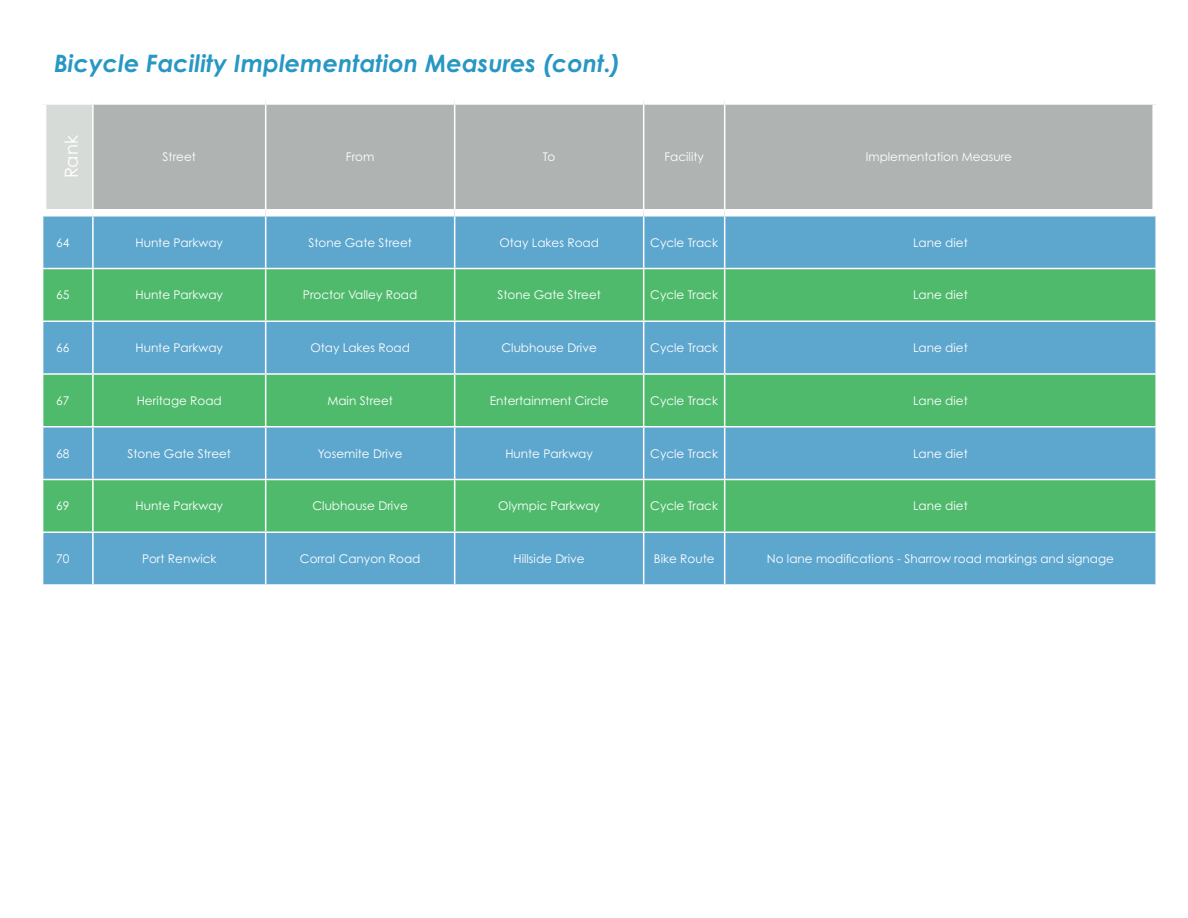
<style>
.page{position:relative;width:1188px;height:918px;background:#fff}
.page>*{position:absolute;margin:0;border:0;box-sizing:border-box;transform-origin:0 0}
.Table_Title{font:italic 700 24px "Century Gothic Pro";color:#2797c4}
.t1{font:18px "Century Gothic Pro";color:#fff}
.t2{font:12px "Century Gothic Pro";color:#fff}
</style>
<div class="page">
<div style="left:43px;top:101px;width:50px;height:112px;background:#d7dbd8"></div>
<div style="left:94px;top:105px;width:1058px;height:104px;background:#afb4b2"></div>
<div style="left:43px;top:217px;width:1112px;height:367px;background:#5da6ce"></div>
<svg style="left:43px;top:269px;width:1112px;height:263px;background:#56b294"></svg>
<hr style="left:42px;top:321px;width:51px;height:1px;background:#fff">
<hr style="left:93px;top:321px;width:173px;height:1px;background:#fff">
<hr style="left:266px;top:321px;width:189px;height:1px;background:#fff">
<hr style="left:455px;top:321px;width:189px;height:1px;background:#fff">
<hr style="left:644px;top:321px;width:81px;height:1px;background:#fff">
<hr style="left:725px;top:321px;width:432px;height:1px;background:#fff">
<hr style="left:42px;top:373px;width:51px;height:2px;background:#fff">
<hr style="left:93px;top:373px;width:173px;height:2px;background:#fff">
<hr style="left:266px;top:373px;width:189px;height:2px;background:#fff">
<hr style="left:455px;top:373px;width:189px;height:2px;background:#fff">
<hr style="left:644px;top:373px;width:81px;height:2px;background:#fff">
<hr style="left:725px;top:373px;width:432px;height:2px;background:#fff">
<hr style="left:42px;top:426px;width:51px;height:2px;background:#fff">
<hr style="left:93px;top:426px;width:173px;height:2px;background:#fff">
<hr style="left:266px;top:426px;width:189px;height:2px;background:#fff">
<hr style="left:455px;top:426px;width:189px;height:2px;background:#fff">
<hr style="left:644px;top:426px;width:81px;height:2px;background:#fff">
<hr style="left:725px;top:426px;width:432px;height:2px;background:#fff">
<hr style="left:42px;top:479px;width:51px;height:1px;background:#fff">
<hr style="left:93px;top:479px;width:173px;height:1px;background:#fff">
<hr style="left:266px;top:479px;width:189px;height:1px;background:#fff">
<hr style="left:455px;top:479px;width:189px;height:1px;background:#fff">
<hr style="left:644px;top:479px;width:81px;height:1px;background:#fff">
<hr style="left:725px;top:479px;width:432px;height:1px;background:#fff">
<hr style="left:42px;top:532px;width:51px;height:1px;background:#fff">
<hr style="left:93px;top:532px;width:173px;height:1px;background:#fff">
<hr style="left:266px;top:532px;width:189px;height:1px;background:#fff">
<hr style="left:455px;top:532px;width:189px;height:1px;background:#fff">
<hr style="left:644px;top:532px;width:81px;height:1px;background:#fff">
<hr style="left:725px;top:532px;width:432px;height:1px;background:#fff">
<hr style="left:92px;top:269px;width:2px;height:52px;background:#fff">
<hr style="left:265px;top:269px;width:1px;height:52px;background:#fff">
<hr style="left:454px;top:269px;width:1px;height:52px;background:#fff">
<hr style="left:643px;top:269px;width:1px;height:52px;background:#fff">
<hr style="left:724px;top:269px;width:1px;height:52px;background:#fff">
<hr style="left:92px;top:322px;width:2px;height:51px;background:#fff">
<hr style="left:265px;top:322px;width:1px;height:51px;background:#fff">
<hr style="left:454px;top:322px;width:1px;height:51px;background:#fff">
<hr style="left:643px;top:322px;width:1px;height:51px;background:#fff">
<hr style="left:724px;top:322px;width:1px;height:51px;background:#fff">
<hr style="left:92px;top:375px;width:2px;height:51px;background:#fff">
<hr style="left:265px;top:375px;width:1px;height:51px;background:#fff">
<hr style="left:454px;top:375px;width:1px;height:51px;background:#fff">
<hr style="left:643px;top:375px;width:1px;height:51px;background:#fff">
<hr style="left:724px;top:375px;width:1px;height:51px;background:#fff">
<hr style="left:92px;top:428px;width:2px;height:51px;background:#fff">
<hr style="left:265px;top:428px;width:1px;height:51px;background:#fff">
<hr style="left:454px;top:428px;width:1px;height:51px;background:#fff">
<hr style="left:643px;top:428px;width:1px;height:51px;background:#fff">
<hr style="left:724px;top:428px;width:1px;height:51px;background:#fff">
<hr style="left:92px;top:480px;width:2px;height:52px;background:#fff">
<hr style="left:265px;top:480px;width:1px;height:52px;background:#fff">
<hr style="left:454px;top:480px;width:1px;height:52px;background:#fff">
<hr style="left:643px;top:480px;width:1px;height:52px;background:#fff">
<hr style="left:724px;top:480px;width:1px;height:52px;background:#fff">
<hr style="left:92px;top:533px;width:2px;height:51px;background:#fff">
<hr style="left:265px;top:533px;width:1px;height:51px;background:#fff">
<hr style="left:454px;top:533px;width:1px;height:51px;background:#fff">
<hr style="left:643px;top:533px;width:1px;height:51px;background:#fff">
<hr style="left:724px;top:533px;width:1px;height:51px;background:#fff">
<hr style="left:92px;top:217px;width:2px;height:51px;background:#fff">
<hr style="left:265px;top:217px;width:1px;height:51px;background:#fff">
<hr style="left:454px;top:217px;width:1px;height:51px;background:#fff">
<hr style="left:643px;top:217px;width:1px;height:51px;background:#fff">
<hr style="left:724px;top:217px;width:1px;height:51px;background:#fff">
<hr style="left:42px;top:268px;width:51px;height:1px;background:#fff">
<hr style="left:93px;top:268px;width:173px;height:1px;background:#fff">
<hr style="left:266px;top:268px;width:189px;height:1px;background:#fff">
<hr style="left:455px;top:268px;width:189px;height:1px;background:#fff">
<hr style="left:644px;top:268px;width:81px;height:1px;background:#fff">
<hr style="left:725px;top:268px;width:432px;height:1px;background:#fff">
<div style="left:39px;top:97px;width:54px;height:8px;background:#fff"></div>
<div style="left:39px;top:105px;width:7px;height:104px;background:#fff"></div>
<div style="left:39px;top:209px;width:54px;height:8px;background:#fff"></div>
<hr style="left:92px;top:105px;width:2px;height:104px;background:#fff">
<hr style="left:265px;top:105px;width:1px;height:104px;background:#fff">
<hr style="left:454px;top:105px;width:1px;height:104px;background:#fff">
<hr style="left:643px;top:105px;width:1px;height:104px;background:#fff">
<hr style="left:724px;top:105px;width:1px;height:104px;background:#fff">
<p class="Table_Title" style="left:54px;top:48px;width:568px">Bicycle Facility Implementation Measures (cont.)</p>
<p class="t1" style="left:60px;top:178px;width:45px;rotate:-90deg">Rank</p>
<p class="t2" style="left:163px;top:150px;width:35px">Street</p>
<p class="t2" style="left:346px;top:150px;width:30px">From</p>
<p class="t2" style="left:543px;top:150px;width:14px">To</p>
<p class="t2" style="left:664px;top:150px;width:41px">Facility</p>
<p class="t2" style="left:866px;top:150px;width:148px">Implementation Measure</p>
<p class="t2" style="left:56px;top:235px;width:15px">64</p>
<p class="t2" style="left:136px;top:235px;width:89px">Hunte Parkway</p>
<p class="t2" style="left:308px;top:235px;width:105px">Stone Gate Street</p>
<p class="t2" style="left:499px;top:235px;width:101px">Otay Lakes Road</p>
<p class="t2" style="left:650px;top:235px;width:69px">Cycle Track</p>
<p class="t2" style="left:913px;top:235px;width:56px">Lane diet</p>
<p class="t2" style="left:56px;top:288px;width:15px">65</p>
<p class="t2" style="left:136px;top:288px;width:89px">Hunte Parkway</p>
<p class="t2" style="left:303px;top:288px;width:116px">Proctor Valley Road</p>
<p class="t2" style="left:497px;top:288px;width:105px">Stone Gate Street</p>
<p class="t2" style="left:650px;top:288px;width:69px">Cycle Track</p>
<p class="t2" style="left:913px;top:288px;width:56px">Lane diet</p>
<p class="t2" style="left:56px;top:340px;width:15px">66</p>
<p class="t2" style="left:136px;top:340px;width:89px">Hunte Parkway</p>
<p class="t2" style="left:310px;top:340px;width:101px">Otay Lakes Road</p>
<p class="t2" style="left:502px;top:340px;width:97px">Clubhouse Drive</p>
<p class="t2" style="left:650px;top:340px;width:69px">Cycle Track</p>
<p class="t2" style="left:913px;top:340px;width:56px">Lane diet</p>
<p class="t2" style="left:56px;top:393px;width:15px">67</p>
<p class="t2" style="left:137px;top:393px;width:87px">Heritage Road</p>
<p class="t2" style="left:327px;top:393px;width:67px">Main Street</p>
<p class="t2" style="left:490px;top:393px;width:120px">Entertainment Circle</p>
<p class="t2" style="left:650px;top:393px;width:69px">Cycle Track</p>
<p class="t2" style="left:913px;top:393px;width:56px">Lane diet</p>
<p class="t2" style="left:56px;top:446px;width:15px">68</p>
<p class="t2" style="left:128px;top:446px;width:105px">Stone Gate Street</p>
<p class="t2" style="left:318px;top:446px;width:86px">Yosemite Drive</p>
<p class="t2" style="left:505px;top:446px;width:89px">Hunte Parkway</p>
<p class="t2" style="left:650px;top:446px;width:69px">Cycle Track</p>
<p class="t2" style="left:913px;top:446px;width:56px">Lane diet</p>
<p class="t2" style="left:56px;top:499px;width:15px">69</p>
<p class="t2" style="left:136px;top:499px;width:89px">Hunte Parkway</p>
<p class="t2" style="left:313px;top:499px;width:97px">Clubhouse Drive</p>
<p class="t2" style="left:498px;top:499px;width:103px">Olympic Parkway</p>
<p class="t2" style="left:650px;top:499px;width:69px">Cycle Track</p>
<p class="t2" style="left:913px;top:499px;width:56px">Lane diet</p>
<p class="t2" style="left:56px;top:551px;width:15px">70</p>
<p class="t2" style="left:142px;top:551px;width:76px">Port Renwick</p>
<p class="t2" style="left:300px;top:551px;width:122px">Corral Canyon Road</p>
<p class="t2" style="left:514px;top:551px;width:73px">Hillside Drive</p>
<p class="t2" style="left:654px;top:551px;width:62px">Bike Route</p>
<p class="t2" style="left:767px;top:551px;width:349px">No lane modifications - Sharrow road markings and signage</p>
</div>
